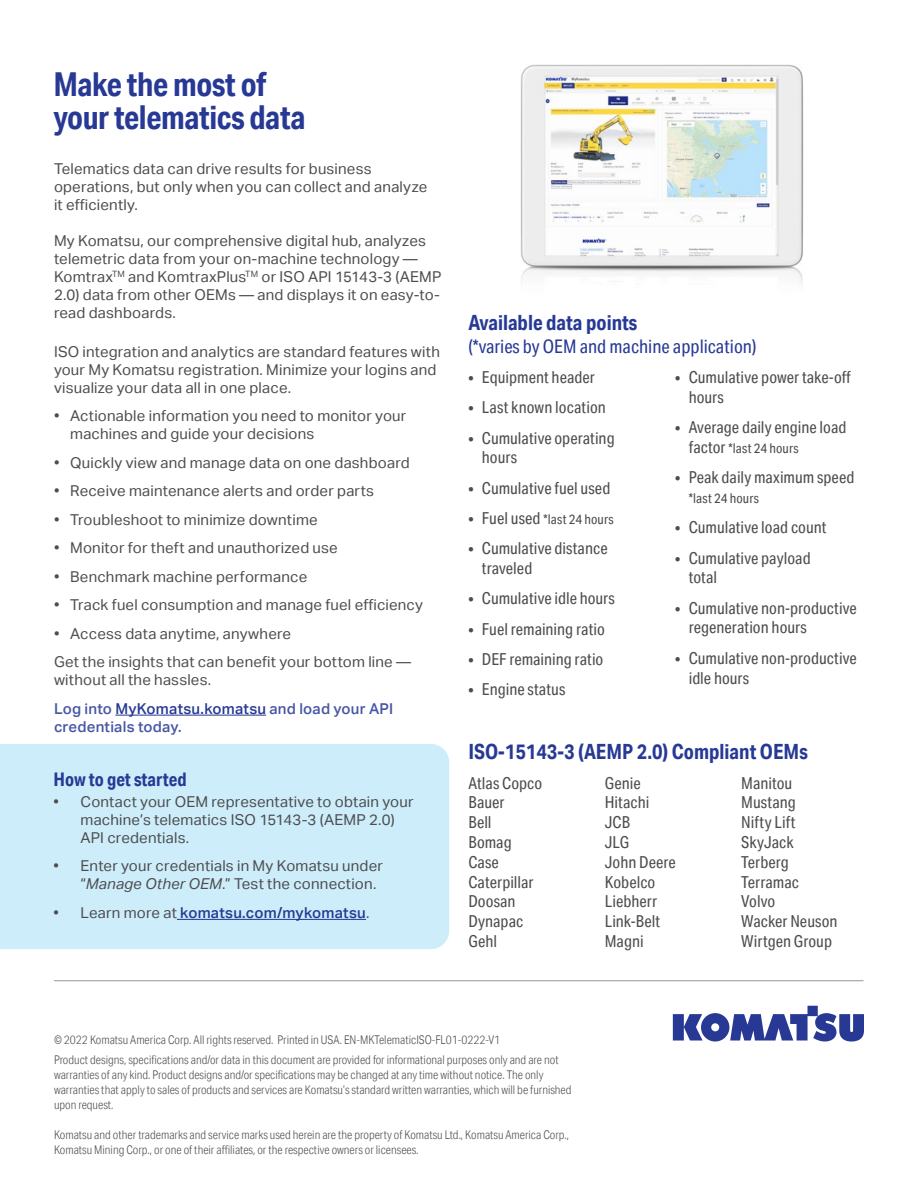
<style>
.page{position:relative;width:918px;height:1188px;background:#fff}
.page>*{position:absolute;margin:0;border:0;box-sizing:border-box;transform-origin:0 0}
.t1{font:700 33px/33px "Aktiv Grotesk Cd";letter-spacing:-.015em;color:#273995}
.t2{font:700 21px "Aktiv Grotesk Cd";color:#273995}
.t3{font:18.75px "Aktiv Grotesk Cd";color:#273995}
.t4{font:700 18.75px "Aktiv Grotesk Cd";color:#273995}
.t5{font:16.5px/19.8px "Aktiv Grotesk Cd";color:#4d4d4f}
.t6{font:15px/18px "Aktiv Grotesk";letter-spacing:.015em;color:#4d4d4f}
.t7{font:500 15px "Aktiv Grotesk";letter-spacing:.015em;color:#273995}
.t8{font:500 15px "Aktiv Grotesk";letter-spacing:.015em;color:#4756a5}
.t9{font:13.5px "Aktiv Grotesk Cd";letter-spacing:.01em;color:#4d4d4f}
.t10{font:300 12px/15px "Aktiv Grotesk Cd";color:#4d4d4f}
.s1{font-weight:500;color:#4756a5}
.s2{font-weight:500;color:#273995}
.s3{font-style:italic}
.s4{font-weight:400;color:#4d4d4f}
.s5{font-size:16.5px}
</style>
<div class="page">
<div style="left:0;top:744px;width:449px;height:205px;background:#ccedf9"></div>
<img style="left:520px;top:64px;width:284px;height:220px">
<hr style="left:115px;top:715px;width:151px;height:1px;background:#273995">
<hr style="left:177px;top:919px;width:189px;height:1px;background:#273995">
<svg style="left:673px;top:1006px;width:191px;height:36px"></svg>
<hr style="left:54px;top:980px;width:810px;height:1px;background:#939598">
<h1 class="t1" style="left:53px;top:67px;width:254px">Make the most of your telematics data</h1>
<p class="t6" style="left:54px;top:160px;width:375px">Telematics data can drive results for business operations, but only when you can collect and analyze it efficiently.</p>
<p class="t6" style="left:54px;top:232px;width:389px">My Komatsu, our comprehensive digital hub, analyzes telemetric data from your on-machine technology — Komtrax<sup>TM</sup> and KomtraxPlus<sup>TM</sup> or ISO API 15143-3 (AEMP 2.0) data from other OEMs — and displays it on easy-to&shy;read dashboards.</p>
<p class="t6" style="left:54px;top:342px;width:387px">ISO integration and analytics are standard features with your My Komatsu registration. Minimize your logins and visualize your data all in one place.</p>
<p class="t6" style="left:70px;top:407px;width:338px;text-indent:-16px">• Actionable information you need to monitor your machines and guide your decisions</p>
<p class="t6" style="left:54px;top:453px;width:357px">• Quickly view and manage data on one dashboard</p>
<p class="t6" style="left:54px;top:482px;width:322px">• Receive maintenance alerts and order parts</p>
<p class="t6" style="left:54px;top:510px;width:265px">• Troubleshoot to minimize downtime</p>
<p class="t6" style="left:54px;top:539px;width:285px">• Monitor for theft and unauthorized use</p>
<p class="t6" style="left:54px;top:567px;width:255px">• Benchmark machine performance</p>
<p class="t6" style="left:54px;top:596px;width:370px">• Track fuel consumption and manage fuel efficiency</p>
<p class="t6" style="left:54px;top:619px;width:359px;line-height:28.5px">• Access data anytime, anywhere<br>Get the insights that can benefit your bottom line —</p>
<p class="t6" style="left:54px;top:666px;width:341px;line-height:28.5px">without all the hassles.<br><span class="s1">Log into</span> <span class="s2">MyKomatsu.komatsu</span> <span class="s1">and load your API</span></p>
<p class="t8" style="left:54px;top:718px;width:129px">credentials today.</p>
<p class="t4" style="left:54px;top:767px;width:135px">How to get started</p>
<p class="t6" style="left:81px;top:793px;width:335px;text-indent:-27px">• Contact your OEM representative to obtain your machine’s telematics ISO 15143-3 (AEMP 2.0)<br>API credentials.</p>
<p class="t6" style="left:81px;top:857px;width:304px;text-indent:-27px">• Enter your credentials in My Komatsu under “<span class="s3">Manage Other OEM</span>.” Test the connection.</p>
<p class="t7" style="left:54px;top:904px;width:317px"><span class="s4">• Learn more at</span> komatsu.com/mykomatsu<span class="s4">.</span></p>
<h2 class="t2" style="left:468px;top:310px;width:170px">Available data points</h2>
<p class="t3" style="left:468px;top:335px;width:289px">(*varies by OEM and machine application)</p>
<p class="t5" style="left:468px;top:367px;width:128px">• Equipment header</p>
<p class="t5" style="left:468px;top:397px;width:139px">• Last known location</p>
<p class="t5" style="left:482px;top:428px;width:134px;text-indent:-13px">• Cumulative operating hours</p>
<p class="t5" style="left:468px;top:478px;width:144px">• Cumulative fuel used</p>
<p class="t9" style="left:468px;top:511px;width:147px"><span class="s5">• Fuel used</span> *last 24 hours</p>
<p class="t5" style="left:482px;top:538px;width:127px;text-indent:-13px">• Cumulative distance traveled</p>
<p class="t5" style="left:468px;top:589px;width:148px">• Cumulative idle hours</p>
<p class="t5" style="left:468px;top:619px;width:138px">• Fuel remaining ratio</p>
<p class="t5" style="left:468px;top:649px;width:137px">• DEF remaining ratio</p>
<p class="t5" style="left:468px;top:679px;width:98px">• Engine status</p>
<p class="t5" style="left:689px;top:367px;width:164px;text-indent:-13px">• Cumulative power take-off hours</p>
<p class="t5" style="left:675px;top:417px;width:173px">• Average daily engine load</p>
<p class="t9" style="left:689px;top:440px;width:111px"><span class="s5">factor</span> *last 24 hours</p>
<p class="t5" style="left:675px;top:467px;width:181px">• Peak daily maximum speed</p>
<p class="t9" style="left:689px;top:490px;width:72px">*last 24 hours</p>
<p class="t5" style="left:675px;top:517px;width:153px">• Cumulative load count</p>
<p class="t5" style="left:689px;top:548px;width:124px;text-indent:-13px">• Cumulative payload total</p>
<p class="t5" style="left:689px;top:598px;width:170px;text-indent:-13px">• Cumulative non-productive regeneration hours</p>
<p class="t5" style="left:689px;top:648px;width:170px;text-indent:-13px">• Cumulative non-productive idle hours</p>
<h2 class="t2" style="left:468px;top:739px;width:341px">ISO-15143-3 (AEMP 2.0) Compliant OEMs</h2>
<p class="t5" style="left:468px;top:773px;width:75px">Atlas Copco<br>Bauer<br>Bell<br>Bomag<br>Case<br>Caterpillar<br>Doosan<br>Dynapac<br>Gehl</p>
<p class="t5" style="left:605px;top:773px;width:72px">Genie<br>Hitachi<br>JCB<br>JLG<br>John Deere<br>Kobelco<br>Liebherr<br>Link-Belt<br>Magni</p>
<p class="t5" style="left:741px;top:773px;width:98px">Manitou<br>Mustang<br>Nifty Lift<br>SkyJack<br>Terberg<br>Terramac<br>Volvo<br>Wacker Neuson<br>Wirtgen Group</p>
<p class="t10" style="left:54px;top:1033px;width:448px">© 2022 Komatsu America Corp. All rights reserved. Printed in USA. EN-MKTelematicISO-FL01-0222-V1</p>
<p class="t10" style="left:54px;top:1053px;width:519px">Product designs, specifications and/or data in this document are provided for informational purposes only and are not warranties of any kind. Product designs and/or specifications may be changed at any time without notice. The only warranties that apply to sales of products and services are Komatsu’s standard written warranties, which will be furnished upon request.</p>
<p class="t10" style="left:54px;top:1128px;width:517px">Komatsu and other trademarks and service marks used herein are the property of Komatsu Ltd., Komatsu America Corp.,<br>Komatsu Mining Corp., or one of their affiliates, or the respective owners or licensees.</p>
</div>
